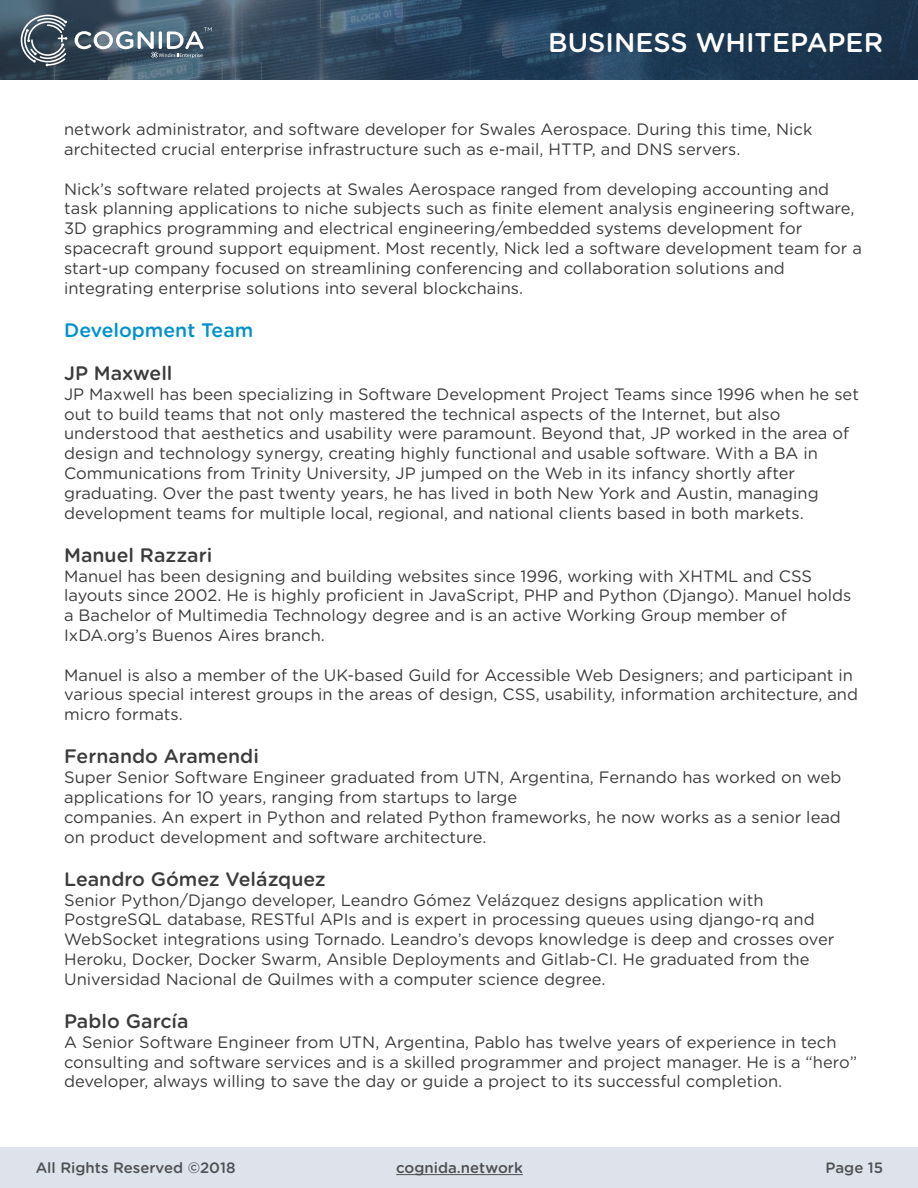
<style>
.page{position:relative;width:918px;height:1188px;background:#fff}
.page>*{position:absolute;margin:0;border:0;box-sizing:border-box;transform-origin:0 0}
.t1{font:500 27px "Gotham Rounded";color:#fff}
.t2{font:500 19.5px "Gotham Rounded";color:#3c3c3d}
.t3{font:500 19.5px "Gotham Rounded";color:#0091cd}
.t4{font:16.5px/19.8px "Gotham Rounded";color:#3c3c3d}
.t5{font:500 15px "Gotham Rounded";color:#505052}
</style>
<div class="page">
<img style="left:0;top:0;width:918px;height:80px">
<svg style="left:21px;top:15px;width:46px;height:51px;background:#65727d"></svg>
<svg style="left:75px;top:27px;width:137px;height:31px"></svg>
<div style="left:0;top:1148px;width:918px;height:40px;background:#dde3e8"></div>
<hr style="left:396px;top:1174px;width:127px;height:1px;background:#505052">
<h1 class="t1" style="left:548px;top:23px;width:336px">BUSINESS WHITEPAPER</h1>
<p class="t4" style="left:64px;top:119px;width:750px">network administrator, and software developer for Swales Aerospace. During this time, Nick architected crucial enterprise infrastructure such as e-mail, HTTP, and DNS servers.</p>
<p class="t4" style="left:64px;top:178px;width:799px">Nick’s software related projects at Swales Aerospace ranged from developing accounting and task planning applications to niche subjects such as finite element analysis engineering software, 3D graphics programming and electrical engineering/embedded systems development for spacecraft ground support equipment. Most recently, Nick led a software development team for a start-up company focused on streamlining conferencing and collaboration solutions and integrating enterprise solutions into several blockchains.</p>
<p class="t3" style="left:64px;top:316px;width:191px">Development Team</p>
<p class="t2" style="left:64px;top:359px;width:110px">JP Maxwell</p>
<p class="t4" style="left:64px;top:383px;width:796px">JP Maxwell has been specializing in Software Development Project Teams since 1996 when he set out to build teams that not only mastered the technical aspects of the Internet, but also understood that aesthetics and usability were paramount. Beyond that, JP worked in the area of design and technology synergy, creating highly functional and usable software. With a BA in Communications from Trinity University, JP jumped on the Web in its infancy shortly after graduating. Over the past twenty years, he has lived in both New York and Austin, managing development teams for multiple local, regional, and national clients based in both markets.</p>
<p class="t2" style="left:64px;top:541px;width:150px">Manuel Razzari</p>
<p class="t4" style="left:64px;top:565px;width:789px">Manuel has been designing and building websites since 1996, working with XHTML and CSS layouts since 2002. He is highly proficient in JavaScript, PHP and Python (Django). Manuel holds a Bachelor of Multimedia Technology degree and is an active Working Group member of IxDA.org’s Buenos Aires branch.</p>
<p class="t4" style="left:64px;top:664px;width:795px">Manuel is also a member of the UK-based Guild for Accessible Web Designers; and participant in various special interest groups in the areas of design, CSS, usability, information architecture, and micro formats.</p>
<p class="t2" style="left:64px;top:743px;width:196px">Fernando Aramendi</p>
<p class="t4" style="left:64px;top:767px;width:779px">Super Senior Software Engineer graduated from UTN, Argentina, Fernando has worked on web applications for 10 years, ranging from startups to large<br>companies. An expert in Python and related Python frameworks, he now works as a senior lead on product development and software architecture.</p>
<p class="t2" style="left:64px;top:865px;width:263px">Leandro Gómez Velázquez</p>
<p class="t4" style="left:64px;top:889px;width:772px">Senior Python/Django developer, Leandro Gómez Velázquez designs application with PostgreSQL database, RESTful APIs and is expert in processing queues using django-rq and WebSocket integrations using Tornado. Leandro’s devops knowledge is deep and crosses over Heroku, Docker, Docker Swarm, Ansible Deployments and Gitlab-CI. He graduated from the Universidad Nacional de Quilmes with a computer science degree.</p>
<p class="t2" style="left:64px;top:1007px;width:126px">Pablo García</p>
<p class="t4" style="left:64px;top:1031px;width:795px">A Senior Software Engineer from UTN, Argentina, Pablo has twelve years of experience in tech consulting and software services and is a skilled programmer and project manager. He is a “hero” developer, always willing to save the day or guide a project to its successful completion.</p>
<p class="t5" style="left:36px;top:1157px;width:201px">All Rights Reserved ©2018</p>
<p class="t5" style="left:396px;top:1157px;width:128px">cognida.network</p>
<p class="t5" style="left:826px;top:1157px;width:59px">Page 15</p>
</div>
